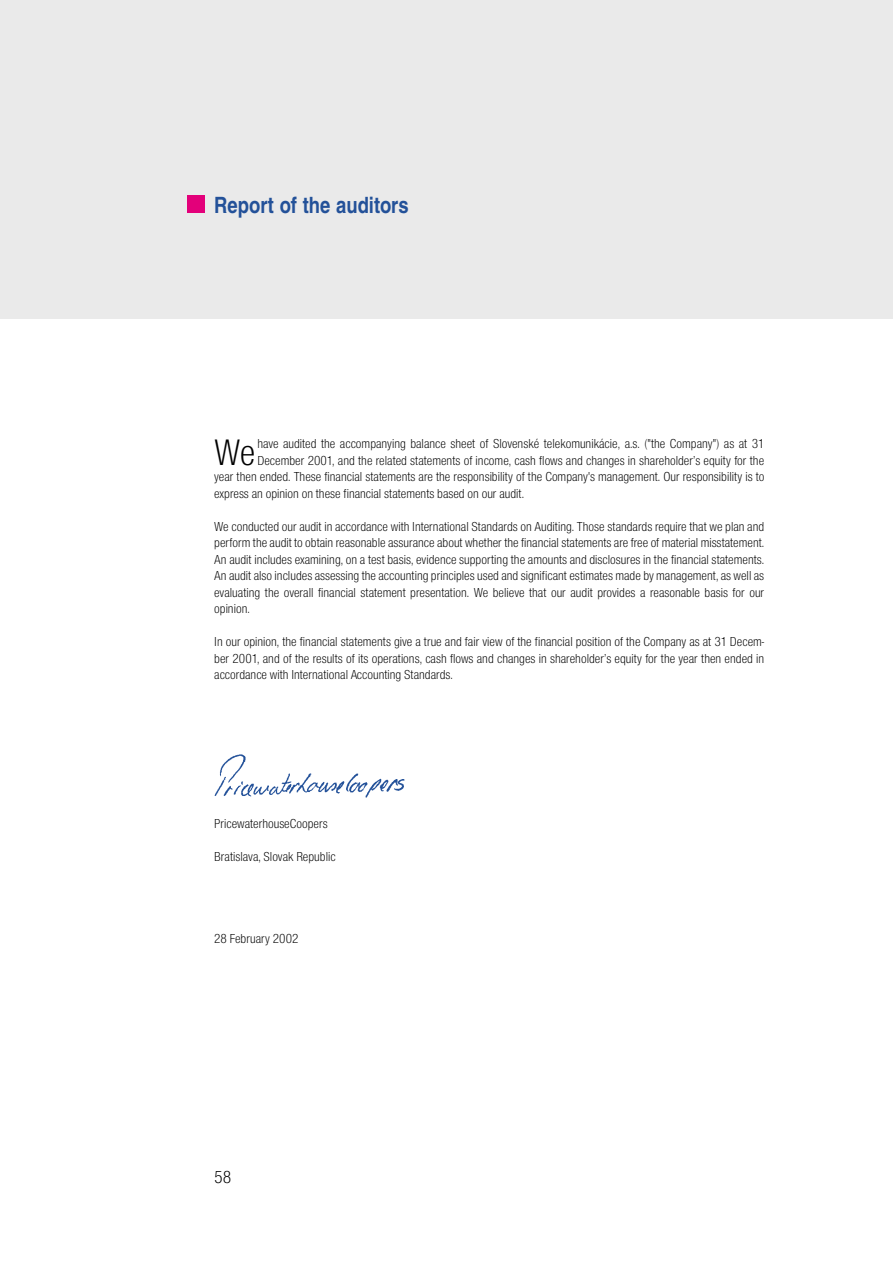
<style>
.page{position:relative;width:893px;height:1263px;background:#fff}
.page>*{position:absolute;margin:0;border:0;box-sizing:border-box;transform-origin:0 0}
.t1{font:38.25px "Nimbus San DCE Lig Con";color:#000}
.t2{font:22.5px "Nimbus San LCE Bol Con";color:#235199}
.t3{font:18px "Nimbus San DCE Lig Con";color:#000}
.t4{font:13.5px/16.5px "Nimbus San DCE Lig Con";color:#000;text-align:justify}
</style>
<div class="page">
<div style="left:0;top:0;width:892px;height:319px;background:#eaeaea"></div>
<div style="left:187px;top:196px;width:17px;height:17px;background:#e3007a"></div>
<img style="left:214px;top:754px;width:191px;height:44px">
<h2 class="t2" style="left:214px;top:197px;width:196px">Report of the auditors</h2>
<h1 class="t1" style="left:214px;top:437px;width:43px">We</h1>
<p class="t4" style="left:257px;top:437px;width:508px">have audited the accompanying balance sheet of Slovenské telekomunikácie, a.s. ("the Company") as at 31</p>
<p class="t4" style="left:257px;top:453px;width:508px">December 2001, and the related statements of income, cash flows and changes in shareholder’s equity for the</p>
<p class="t4" style="left:214px;top:470px;width:551px">year then ended. These financial statements are the responsibility of the Company's management. Our responsibility is to</p>
<p class="t4" style="left:214px;top:486px;width:311px">express an opinion on these financial statements based on our audit.</p>
<p class="t4" style="left:214px;top:519px;width:551px">We conducted our audit in accordance with International Standards on Auditing. Those standards require that we plan and perform the audit to obtain reasonable assurance about whether the financial statements are free of material misstatement.<br>An audit includes examining, on a test basis, evidence supporting the amounts and disclosures in the financial statements.<br>An audit also includes assessing the accounting principles used and significant estimates made by management, as well as evaluating the overall financial statement presentation. We believe that our audit provides a reasonable basis for our opinion.</p>
<p class="t4" style="left:214px;top:635px;width:551px">In our opinion, the financial statements give a true and fair view of the financial position of the Company as at 31 Decem&shy;ber 2001, and of the results of its operations, cash flows and changes in shareholder’s equity for the year then ended in accordance with International Accounting Standards.</p>
<p class="t4" style="left:214px;top:816px;width:115px">PricewaterhouseCoopers</p>
<p class="t4" style="left:214px;top:849px;width:123px">Bratislava, Slovak Republic</p>
<p class="t4" style="left:214px;top:932px;width:86px">28 February 2002</p>
<h3 class="t3" style="left:214px;top:1170px;width:19px">58</h3>
</div>
